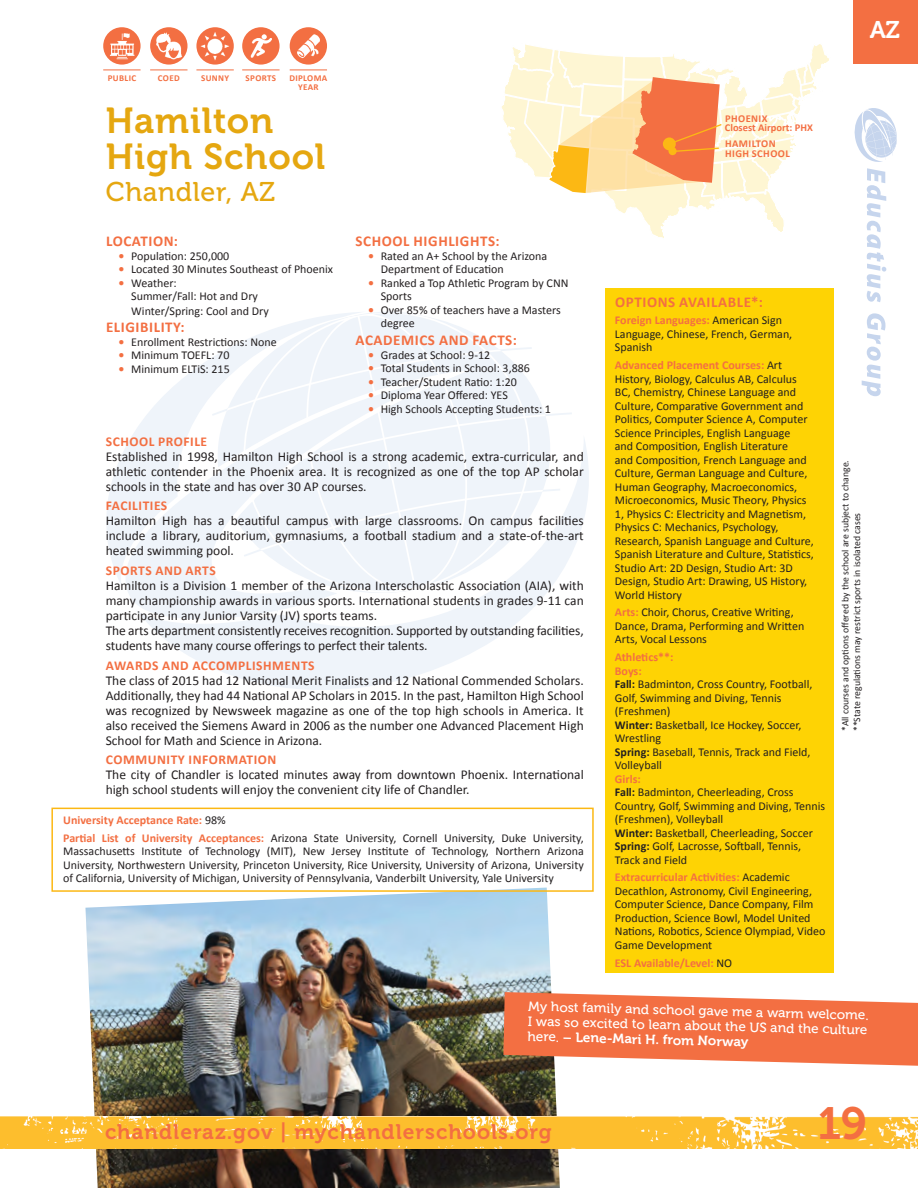
<style>
.page{position:relative;width:918px;height:1188px;background:#fff}
.page>*{position:absolute;margin:0;border:0;box-sizing:border-box;transform-origin:0 0}
.t1{font:45px "Museo 700";color:#f36f42}
.t2{font:36px/36px "Museo 700";letter-spacing:.025em;color:#e5a710}
.t3{font:27px "Museo 500";letter-spacing:.025em;color:#e5a710}
.t4{font:24px "Museo 700";color:#fff}
.t5{font:21px "Museo 700";letter-spacing:.05em;color:#f36f42}
.t6{font:700 15px "Calibri";letter-spacing:.04em;color:#f36f42}
.t7{font:13.5px/15px "Calibri";color:#231f20;text-align:justify}
.t8{font:13.5px/15px "Museo 500";color:#fff}
.t9{font:700 13.5px "Calibri";letter-spacing:.04em;color:#f36f42}
.t10{font:13.5px "Museo 700";color:#fff}
.t11{font:12px/13.5px "Calibri";color:#231f20}
.t12{font:700 12px/17.7px "Calibri";color:#f36f42}
.t13{font:700 10.5px/9px "Calibri";color:#f36f42}
.t14{font:700 10.5px/10.1px "Calibri";letter-spacing:.04em;color:#f36f42}
.t15{font:9.75px/11.7px "Calibri";color:#231f20}
.t16{font:700 9px/9px "Calibri";letter-spacing:.04em;color:#f36f42;text-align:center}
.s1{font-weight:700;color:#f36f42}
.s2{font-weight:400;color:#231f20}
.s3{font-weight:700}
.s4{font-family:"Museo 500"}
</style>
<div class="page">
<svg style="left:854px;top:108px;width:43px;height:288px"></svg>
<svg style="left:106px;top:312px;width:483px;height:378px;fill:#f3f6fb"></svg>
<svg style="left:119px;top:374px;width:339px;height:252px"></svg>
<img style="left:85px;top:888px;width:475px;height:300px">
<img style="left:0;top:1116px;width:918px;height:32px">
<div style="left:854px;top:0;width:64px;height:64px;background:#f36f42"></div>
<div style="left:51px;top:808px;width:543px;height:84px;border:2px solid #fcb814"></div>
<div style="left:606px;top:288px;width:228px;height:685px;background:#fed304"></div>
<img style="left:103px;top:27px;width:38px;height:38px;border-radius:19px">
<img style="left:150px;top:27px;width:38px;height:38px;border-radius:19px">
<img style="left:196px;top:27px;width:38px;height:38px;border-radius:19px">
<hr style="left:103px;top:70px;width:38px;height:1px;background:#f36f42">
<hr style="left:196px;top:70px;width:38px;height:1px;background:#f36f42">
<hr style="left:150px;top:70px;width:38px;height:1px;background:#f36f42">
<svg style="left:502px;top:44px;width:327px;height:194px"></svg>
<img style="left:242px;top:27px;width:38px;height:38px;border-radius:19px">
<img style="left:290px;top:27px;width:37px;height:38px;border-radius:19px">
<hr style="left:242px;top:70px;width:38px;height:1px;background:#f36f42">
<hr style="left:290px;top:70px;width:37px;height:1px;background:#f36f42">
<svg style="left:503px;top:992px;width:415px;height:74px;background:#f1815a"></svg>
<p class="t16" style="left:108px;top:74px;width:30px">PUBLIC</p>
<p class="t16" style="left:158px;top:74px;width:23px">COED</p>
<p class="t16" style="left:201px;top:74px;width:30px">SUNNY</p>
<p class="t16" style="left:246px;top:74px;width:32px">SPORTS</p>
<p class="t16" style="left:289px;top:74px;width:40px">DIPLOMA<br>YEAR</p>
<h2 class="t2" style="left:106px;top:103px;width:221px">Hamilton<br>High School</h2>
<h3 class="t3" style="left:106px;top:177px;width:171px">Chandler, AZ</h3>
<p class="t6" style="left:106px;top:232px;width:74px">LOCATION:</p>
<p class="t11" style="left:118px;top:249px;width:112px"><span class="s1">•</span> Population: 250,000</p>
<p class="t11" style="left:118px;top:263px;width:216px"><span class="s1">•</span> Located 30 Minutes Southeast of Phoenix</p>
<p class="t11" style="left:131px;top:276px;width:139px;line-height:14px;text-indent:-13px"><span class="s1">•</span> Weather:<br>Summer/Fall: Hot and Dry<br>Winter/Spring: Cool and Dry</p>
<p class="t6" style="left:106px;top:318px;width:80px">ELIGIBILITY:</p>
<p class="t11" style="left:118px;top:335px;width:160px"><span class="s1">•</span> Enrollment Restrictions: None</p>
<p class="t11" style="left:118px;top:349px;width:112px"><span class="s1">•</span> Minimum TOEFL: 70</p>
<p class="t11" style="left:118px;top:362px;width:113px"><span class="s1">•</span> Minimum ELTiS: 215</p>
<p class="t6" style="left:356px;top:232px;width:146px">SCHOOL HIGHLIGHTS:</p>
<p class="t11" style="left:381px;top:249px;width:168px;text-indent:-13px"><span class="s1">•</span> Rated an A+ School by the Arizona<br>Department of Education</p>
<p class="t11" style="left:381px;top:276px;width:189px;text-indent:-13px"><span class="s1">•</span> Ranked a Top Athletic Program by CNN<br>Sports</p>
<p class="t11" style="left:381px;top:303px;width:182px;text-indent:-13px"><span class="s1">•</span> Over 85% of teachers have a Masters degree</p>
<p class="t6" style="left:356px;top:330px;width:163px">ACADEMICS AND FACTS:</p>
<p class="t11" style="left:368px;top:348px;width:124px"><span class="s1">•</span> Grades at School: 9-12</p>
<p class="t11" style="left:368px;top:361px;width:163px"><span class="s1">•</span> Total Students in School: 3,886</p>
<p class="t11" style="left:368px;top:375px;width:151px"><span class="s1">•</span> Teacher/Student Ratio: 1:20</p>
<p class="t11" style="left:368px;top:388px;width:141px"><span class="s1">•</span> Diploma Year Offered: YES</p>
<p class="t11" style="left:368px;top:402px;width:185px"><span class="s1">•</span> High Schools Accepting Students: 1</p>
<p class="t9" style="left:106px;top:433px;width:103px">SCHOOL PROFILE</p>
<p class="t7" style="left:106px;top:449px;width:480px">Established in 1998, Hamilton High School is a strong academic, extra-curricular, and athletic contender in the Phoenix area. It is recognized as one of the top AP scholar schools in the state and has over 30 AP courses.</p>
<p class="t9" style="left:106px;top:497px;width:63px">FACILITIES</p>
<p class="t7" style="left:106px;top:514px;width:480px">Hamilton High has a beautiful campus with large classrooms. On campus facilities include a library, auditorium, gymnasiums, a football stadium and a state-of-the-art heated swimming pool.</p>
<p class="t9" style="left:106px;top:562px;width:111px">SPORTS AND ARTS</p>
<p class="t7" style="left:106px;top:578px;width:480px;text-align:left">Hamilton is a Division 1 member of the Arizona Interscholastic Association (AIA), with many championship awards in various sports. International students in grades 9-11 can participate in any Junior Varsity (JV) sports teams.<br>The arts department consistently receives recognition. Supported by outstanding facilities, students have many course offerings to perfect their talents.</p>
<p class="t9" style="left:106px;top:657px;width:210px">AWARDS AND ACCOMPLISHMENTS</p>
<p class="t7" style="left:106px;top:673px;width:480px">The class of 2015 had 12 National Merit Finalists and 12 National Commended Scholars.<br>Additionally, they had 44 National AP Scholars in 2015. In the past, Hamilton High School was recognized by Newsweek magazine as one of the top high schools in America. It also received the Siemens Award in 2006 as the number one Advanced Placement High School for Math and Science in Arizona.</p>
<p class="t9" style="left:106px;top:751px;width:172px">COMMUNITY INFORMATION</p>
<p class="t7" style="left:106px;top:767px;width:480px">The city of Chandler is located minutes away from downtown Phoenix. International high school students will enjoy the convenient city life of Chandler.</p>
<p class="t12" style="left:63px;top:811px;width:522px">University Acceptance Rate: <span class="s2">98%<br></span>Partial List of University Acceptances: <span class="s2">Arizona State University, Cornell University, Duke University,</span></p>
<p class="t11" style="left:63px;top:845px;width:522px;text-align:justify">Massachusetts Institute of Technology (MIT), New Jersey Institute of Technology, Northern Arizona University, Northwestern University, Princeton University, Rice University, University of Arizona, University of California, University of Michigan, University of Pennsylvania, Vanderbilt University, Yale University</p>
<p class="t13" style="left:725px;top:114px;width:90px">PHOENIX<br>Closest Airport: PHX</p>
<p class="t14" style="left:725px;top:139px;width:66px">HAMILTON<br>HIGH SCHOOL</p>
<h3 class="t4" style="left:870px;top:17px;width:32px">AZ</h3>
<p class="t6" style="left:615px;top:292px;width:149px">OPTIONS AVAILABLE*:</p>
<p class="t11" style="left:615px;top:314px;width:179px"><span class="s1">Foreign Languages:</span> American Sign<br>Language, Chinese, French, German,<br>Spanish</p>
<p class="t11" style="left:615px;top:358px;width:201px"><span class="s1">Advanced Placement Courses:</span> Art History, Biology, Calculus AB, Calculus BC, Chemistry, Chinese Language and Culture, Comparative Government and Politics, Computer Science A, Computer Science Principles, English Language<br>and Composition, English Literature<br>and Composition, French Language and Culture, German Language and Culture, Human Geography, Macroeconomics, Microeconomics, Music Theory, Physics 1, Physics C: Electricity and Magnetism, Physics C: Mechanics, Psychology, Research, Spanish Language and Culture, Spanish Literature and Culture, Statistics, Studio Art: 2D Design, Studio Art: 3D Design, Studio Art: Drawing, US History, World History</p>
<p class="t11" style="left:615px;top:606px;width:191px"><span class="s1">Arts:</span> Choir, Chorus, Creative Writing,<br>Dance, Drama, Performing and Written<br>Arts, Vocal Lessons</p>
<p class="t11" style="left:615px;top:650px;width:199px"><span class="s1">Athletics**:<br>Boys:<br></span><span class="s3">Fall:</span> Badminton, Cross Country, Football,<br>Golf, Swimming and Diving, Tennis (Freshmen)<br><span class="s3">Winter:</span> Basketball, Ice Hockey, Soccer,<br>Wrestling<br><span class="s3">Spring:</span> Baseball, Tennis, Track and Field,<br>Volleyball</p>
<p class="t11" style="left:615px;top:772px;width:212px"><span class="s1">Girls:<br></span><span class="s3">Fall:</span> Badminton, Cheerleading, Cross<br>Country, Golf, Swimming and Diving, Tennis (Freshmen), Volleyball<br><span class="s3">Winter:</span> Basketball, Cheerleading, Soccer<br><span class="s3">Spring:</span> Golf, Lacrosse, Softball, Tennis,<br>Track and Field</p>
<p class="t11" style="left:615px;top:871px;width:212px"><span class="s1">Extracurricular Activities:</span> Academic Decathlon, Astronomy, Civil Engineering, Computer Science, Dance Company, Film Production, Science Bowl, Model United Nations, Robotics, Science Olympiad, Video Game Development</p>
<p class="t12" style="left:615px;top:954px;width:119px">ESL Available/Level: <span class="s2">NO</span></p>
<p class="t15" style="left:840px;top:731px;width:273px;rotate:-90deg">*All courses and options offered by the school are subject to change. **State regulations may restrict sports in isolated cases</p>
<p class="t8" style="left:529px;top:997px;width:342px;rotate:2deg">My host family and school gave me a warm welcome.<br>I was so excited to learn about the US and the culture</p>
<p class="t10" style="left:528px;top:1028px;width:222px;rotate:2deg"><span class="s4">here.</span> – Lene-Mari H. from Norway</p>
<h3 class="t5" style="left:105px;top:1120px;width:448px">chandleraz.gov | mychandlerschools.org</h3>
<h1 class="t1" style="left:818px;top:1099px;width:51px">19</h1>
</div>
